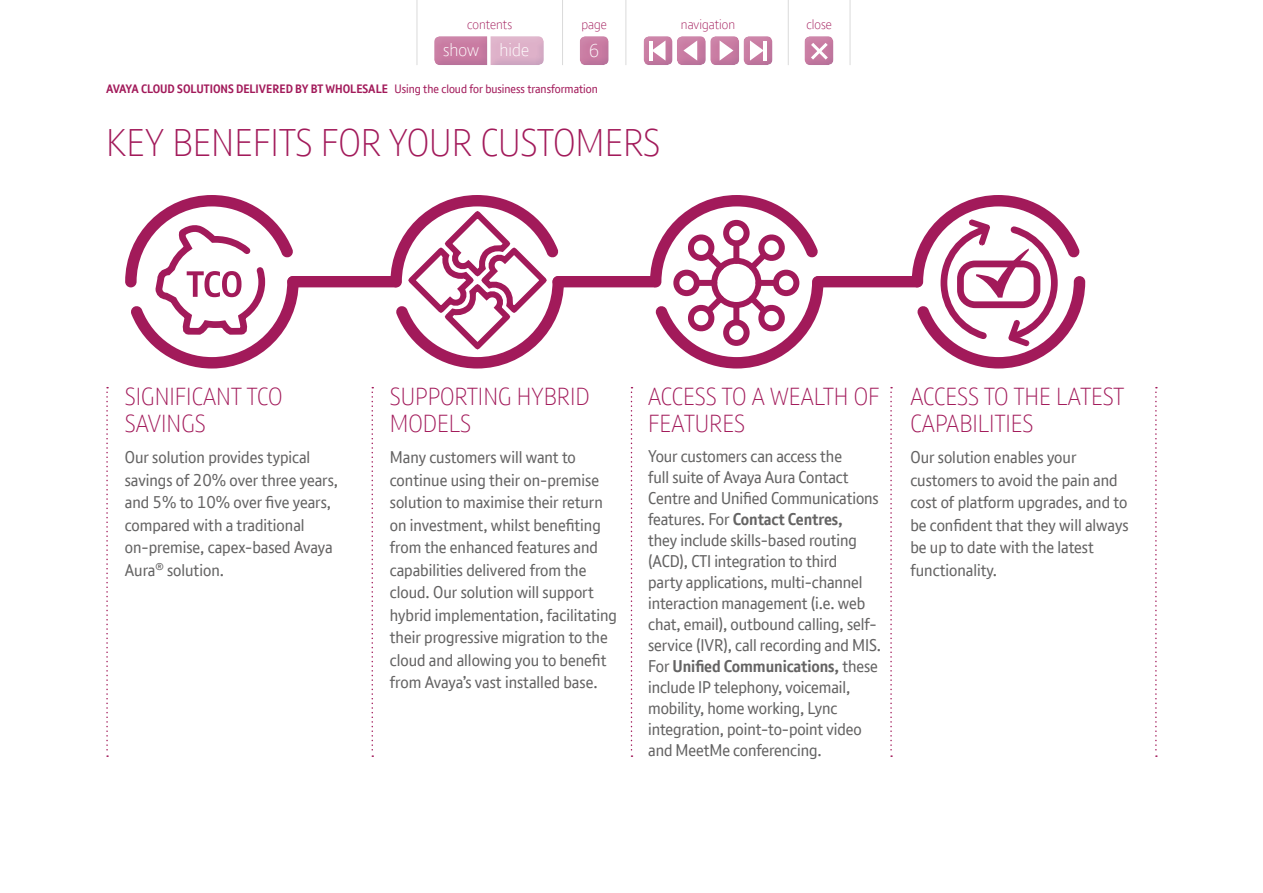
<style>
.page{position:relative;width:1263px;height:893px;background:#fff}
.page>*{position:absolute;margin:0;border:0;box-sizing:border-box;transform-origin:0 0}
.t1{font:300 37.5px "BT Font";color:#a21a5a}
.t2{font:300 24px/27px "BT Font";color:#a21a5a}
.t3{font:300 18px "BT Font";color:#fff}
.t4{font:16.5px/22.5px "BT Font";color:#646363}
.t5{font:300 13.5px "BT Font";color:#a21a5a}
.t6{font:700 11.85px "BT Font";color:#a21a5a}
.s1{font-weight:400}
.s2{font-weight:700}
</style>
<div class="page">
<div style="left:293px;top:276px;width:103px;height:11px;background:#a21a5a"></div>
<div style="left:558px;top:276px;width:96px;height:11px;background:#a21a5a"></div>
<div style="left:819px;top:276px;width:98px;height:11px;background:#a21a5a"></div>
<svg style="left:125px;top:195px;width:174px;height:173px"></svg>
<svg style="left:390px;top:195px;width:174px;height:173px"></svg>
<svg style="left:912px;top:195px;width:173px;height:173px"></svg>
<svg style="left:650px;top:195px;width:173px;height:173px"></svg>
<svg style="left:106px;top:387px;width:2px;height:370px"></svg>
<svg style="left:1155px;top:387px;width:2px;height:370px"></svg>
<svg style="left:371px;top:387px;width:2px;height:370px"></svg>
<svg style="left:631px;top:387px;width:1px;height:370px"></svg>
<svg style="left:890px;top:387px;width:2px;height:370px"></svg>
<svg style="left:496px;top:36px;width:48px;height:29px"></svg>
<div style="left:430px;top:33px;width:66px;height:34px;background:#1e3582;opacity:.75"></div>
<hr style="left:417px;top:0;width:1px;height:65px;background:#dadada">
<div style="left:800px;top:36px;width:42px;height:31px;background:#1e3582;opacity:.75"></div>
<svg style="left:811px;top:43px;width:17px;height:17px"></svg>
<div style="left:639px;top:36px;width:42px;height:31px;background:#1e3582;opacity:.75"></div>
<div style="left:706px;top:36px;width:42px;height:31px;background:#1e3582;opacity:.75"></div>
<div style="left:668px;top:27px;width:42px;height:39px;background:#fff;opacity:.75"></div>
<div style="left:673px;top:36px;width:41px;height:31px;background:#1e3582;opacity:.75"></div>
<div style="left:735px;top:27px;width:42px;height:39px;background:#fff;opacity:.75"></div>
<div style="left:739px;top:36px;width:42px;height:31px;background:#1e3582;opacity:.75"></div>
<svg style="left:652px;top:40px;width:13px;height:21px"></svg>
<svg style="left:750px;top:40px;width:14px;height:21px"></svg>
<svg style="left:683px;top:40px;width:14px;height:21px"></svg>
<svg style="left:720px;top:40px;width:13px;height:21px"></svg>
<hr style="left:649px;top:41px;width:3px;height:19px;background:#fff">
<hr style="left:763px;top:41px;width:3px;height:19px;background:#fff">
<div style="left:576px;top:36px;width:41px;height:31px;background:#1e3582;opacity:.75"></div>
<hr style="left:788px;top:0;width:1px;height:65px;background:#dadada">
<hr style="left:562px;top:0;width:1px;height:65px;background:#dadada">
<hr style="left:850px;top:0;width:1px;height:65px;background:#dadada">
<hr style="left:626px;top:0;width:1px;height:65px;background:#dadada">
<p class="t5" style="left:467px;top:16px;width:46px">contents</p>
<p class="t3" style="left:443px;top:38px;width:88px">show hide</p>
<p class="t5" style="left:581px;top:16px;width:27px">page</p>
<p class="t5" style="left:681px;top:16px;width:56px">navigation</p>
<p class="t5" style="left:806px;top:16px;width:27px">close</p>
<p class="t3" style="left:589px;top:39px;width:12px">6</p>
<p class="t6" style="left:106px;top:81px;width:493px">AVAYA CLOUD SOLUTIONS DELIVERED BY BT WHOLESALE <span class="s1">Using the cloud for business transformation</span></p>
<h1 class="t1" style="left:106px;top:119px;width:556px">KEY BENEFITS FOR YOUR CUSTOMERS</h1>
<h2 class="t2" style="left:125px;top:383px;width:159px">SIGNIFICANT TCO<br>SAVINGS</h2>
<p class="t4" style="left:125px;top:446px;width:215px">Our solution provides typical savings of 20% over three years, and 5% to 10% over five years, compared with a traditional on-premise, capex-based Avaya<br>Aura<sup>®</sup> solution.</p>
<h2 class="t2" style="left:390px;top:383px;width:201px">SUPPORTING HYBRID<br>MODELS</h2>
<p class="t4" style="left:390px;top:446px;width:229px">Many customers will want to continue using their on-premise solution to maximise their return on investment, whilst benefiting from the enhanced features and capabilities delivered from the cloud. Our solution will support hybrid implementation, facilitating their progressive migration to the cloud and allowing you to benefit from Avaya’s vast installed base.</p>
<h2 class="t2" style="left:648px;top:383px;width:233px">ACCESS TO A WEALTH OF<br>FEATURES</h2>
<p class="t4" style="left:648px;top:445px;width:234px;line-height:21px">Your customers can access the<br>full suite of Avaya Aura Contact Centre and Unified Communications features. For <span class="s2">Contact Centres,<br></span>they include skills-based routing (ACD), CTI integration to third<br>party applications, multi-channel interaction management (i.e. web chat, email), outbound calling, self&shy;service (IVR), call recording and MIS.<br>For <span class="s2">Unified Communications,</span> these include IP telephony, voicemail, mobility, home working, Lync integration, point-to-point video and MeetMe conferencing.</p>
<h2 class="t2" style="left:910px;top:383px;width:215px">ACCESS TO THE LATEST<br>CAPABILITIES</h2>
<p class="t4" style="left:910px;top:446px;width:220px">Our solution enables your customers to avoid the pain and cost of platform upgrades, and to be confident that they will always be up to date with the latest functionality.</p>
</div>
